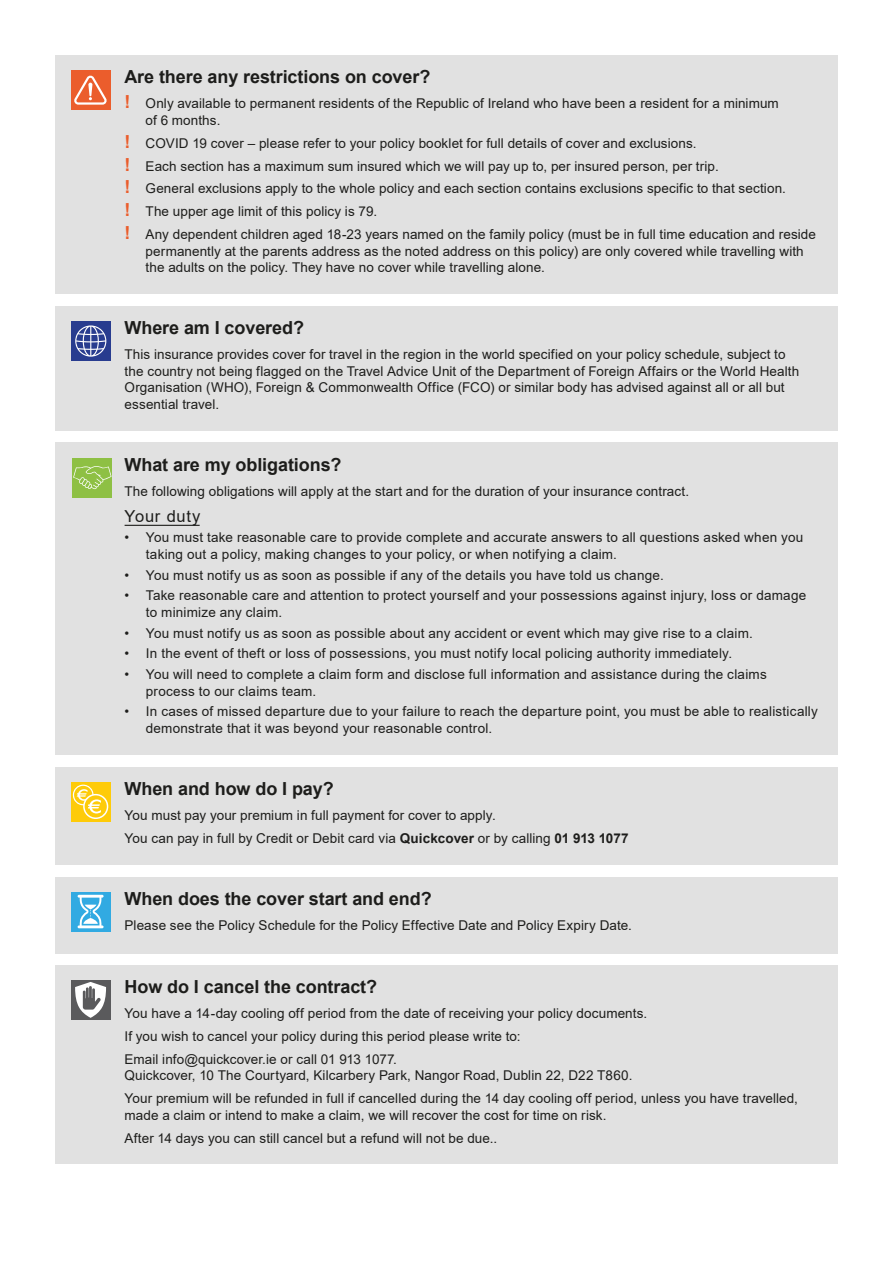
<style>
.page{position:relative;width:893px;height:1263px;background:#fff}
.page>*{position:absolute;margin:0;border:0;box-sizing:border-box;transform-origin:0 0}
.New_H2{font:700 18px "Arial";letter-spacing:-.005em;color:#1d1d1b}
.t1{font:16.5px "Arial";letter-spacing:.045em;color:#1d1d1b}
.Body_copy{font:13.5px/16.5px "Arial";letter-spacing:.01em;color:#1d1d1b}
.s1{font-weight:700;font-size:18px;color:#eb5d2c}
.s2{font-weight:700}
</style>
<div class="page">
<div style="left:55px;top:767px;width:783px;height:97px;background:#e1e1e1"></div>
<div style="left:71px;top:782px;width:40px;height:40px;background:#fecb09"></div>
<div style="left:73px;top:785px;width:21px;height:20px;border:1px solid #fff;border-radius:50%"></div>
<div style="left:83px;top:794px;width:25px;height:25px;border:1px solid #fff;border-radius:50%"></div>
<svg style="left:74px;top:785px;width:33px;height:33px"></svg>
<div style="left:55px;top:306px;width:783px;height:125px;background:#e1e1e1"></div>
<div style="left:71px;top:321px;width:40px;height:40px;background:#283c8f"></div>
<svg style="left:75px;top:325px;width:31px;height:32px"></svg>
<div style="left:55px;top:443px;width:783px;height:312px;background:#e1e1e1"></div>
<hr style="left:125px;top:525px;width:75px;height:1px;background:#1d1d1b">
<div style="left:72px;top:458px;width:40px;height:40px;background:#8ec044"></div>
<svg style="left:73px;top:466px;width:39px;height:23px"></svg>
<div style="left:55px;top:877px;width:783px;height:76px;background:#e1e1e1"></div>
<div style="left:71px;top:891px;width:40px;height:40px;background:#31aae2"></div>
<svg style="left:78px;top:895px;width:26px;height:33px"></svg>
<div style="left:55px;top:965px;width:783px;height:199px;background:#e1e1e1"></div>
<div style="left:71px;top:980px;width:40px;height:40px;background:#5a5a5c"></div>
<svg style="left:75px;top:982px;width:31px;height:36px"></svg>
<div style="left:55px;top:55px;width:783px;height:239px;background:#e1e1e1"></div>
<div style="left:71px;top:70px;width:40px;height:40px;background:#eb5d2c"></div>
<svg style="left:74px;top:75px;width:33px;height:30px"></svg>
<p class="New_H2" style="left:124px;top:64px;width:307px">Are there any restrictions on cover?</p>
<p class="Body_copy" style="left:146px;top:95px;width:635px;text-indent:-21px"><span class="s1">!</span> Only available to permanent residents of the Republic of Ireland who have been a resident for a minimum of 6 months.</p>
<p class="Body_copy" style="left:124px;top:135px;width:574px"><span class="s1">!</span> COVID 19 cover – please refer to your policy booklet for full details of cover and exclusions.</p>
<p class="Body_copy" style="left:124px;top:157px;width:596px"><span class="s1">!</span> Each section has a maximum sum insured which we will pay up to, per insured person, per trip.</p>
<p class="Body_copy" style="left:124px;top:180px;width:663px"><span class="s1">!</span> General exclusions apply to the whole policy and each section contains exclusions specific to that section.</p>
<p class="Body_copy" style="left:124px;top:203px;width:254px"><span class="s1">!</span> The upper age limit of this policy is 79.</p>
<p class="Body_copy" style="left:146px;top:226px;width:672px;text-indent:-21px"><span class="s1">!</span> Any dependent children aged 18-23 years named on the family policy (must be in full time education and reside permanently at the parents address as the noted address on this policy) are only covered while travelling with the adults on the policy. They have no cover while travelling alone.</p>
<p class="New_H2" style="left:125px;top:315px;width:181px">Where am I covered?</p>
<p class="Body_copy" style="left:125px;top:346px;width:676px">This insurance provides cover for travel in the region in the world specified on your policy schedule, subject to the country not being flagged on the Travel Advice Unit of the Department of Foreign Affairs or the World Health Organisation (WHO), Foreign &amp; Commonwealth Office (FCO) or similar body has advised against all or all but essential travel.</p>
<p class="New_H2" style="left:125px;top:452px;width:218px">What are my obligations?</p>
<p class="Body_copy" style="left:125px;top:483px;width:566px">The following obligations will apply at the start and for the duration of your insurance contract.</p>
<h3 class="t1" style="left:125px;top:504px;width:77px">Your duty</h3>
<p class="Body_copy" style="left:146px;top:529px;width:659px;text-indent:-21px">• You must take reasonable care to provide complete and accurate answers to all questions asked when you taking out a policy, making changes to your policy, or when notifying a claim.</p>
<p class="Body_copy" style="left:125px;top:566px;width:541px">• You must notify us as soon as possible if any of the details you have told us change.</p>
<p class="Body_copy" style="left:146px;top:587px;width:662px;text-indent:-21px">• Take reasonable care and attention to protect yourself and your possessions against injury, loss or damage to minimize any claim.</p>
<p class="Body_copy" style="left:125px;top:624px;width:630px">• You must notify us as soon as possible about any accident or event which may give rise to a claim.</p>
<p class="Body_copy" style="left:125px;top:645px;width:609px">• In the event of theft or loss of possessions, you must notify local policing authority immediately.</p>
<p class="Body_copy" style="left:146px;top:666px;width:622px;text-indent:-21px">• You will need to complete a claim form and disclose full information and assistance during the claims process to our claims team.</p>
<p class="Body_copy" style="left:146px;top:703px;width:673px;text-indent:-21px">• In cases of missed departure due to your failure to reach the departure point, you must be able to realistically demonstrate that it was beyond your reasonable control.</p>
<p class="New_H2" style="left:125px;top:776px;width:211px">When and how do I pay?</p>
<p class="Body_copy" style="left:125px;top:807px;width:373px">You must pay your premium in full payment for cover to apply.</p>
<p class="Body_copy" style="left:125px;top:830px;width:505px">You can pay in full by Credit or Debit card via <span class="s2">Quickcover</span> or by calling <span class="s2">01 913 1077</span></p>
<p class="New_H2" style="left:125px;top:886px;width:309px">When does the cover start and end?</p>
<p class="Body_copy" style="left:125px;top:916px;width:509px">Please see the Policy Schedule for the Policy Effective Date and Policy Expiry Date.</p>
<p class="New_H2" style="left:125px;top:974px;width:254px">How do I cancel the contract?</p>
<p class="Body_copy" style="left:125px;top:1005px;width:524px">You have a 14-day cooling off period from the date of receiving your policy documents.</p>
<p class="Body_copy" style="left:125px;top:1028px;width:398px">If you wish to cancel your policy during this period please write to:</p>
<p class="Body_copy" style="left:125px;top:1051px;width:509px">Email info@quickcover.ie or call 01 913 1077.<br>Quickcover, 10 The Courtyard, Kilcarbery Park, Nangor Road, Dublin 22, D22 T860.</p>
<p class="Body_copy" style="left:125px;top:1090px;width:675px">Your premium will be refunded in full if cancelled during the 14 day cooling off period, unless you have travelled, made a claim or intend to make a claim, we will recover the cost for time on risk.</p>
<p class="Body_copy" style="left:125px;top:1129px;width:374px">After 14 days you can still cancel but a refund will not be due..</p>
</div>
